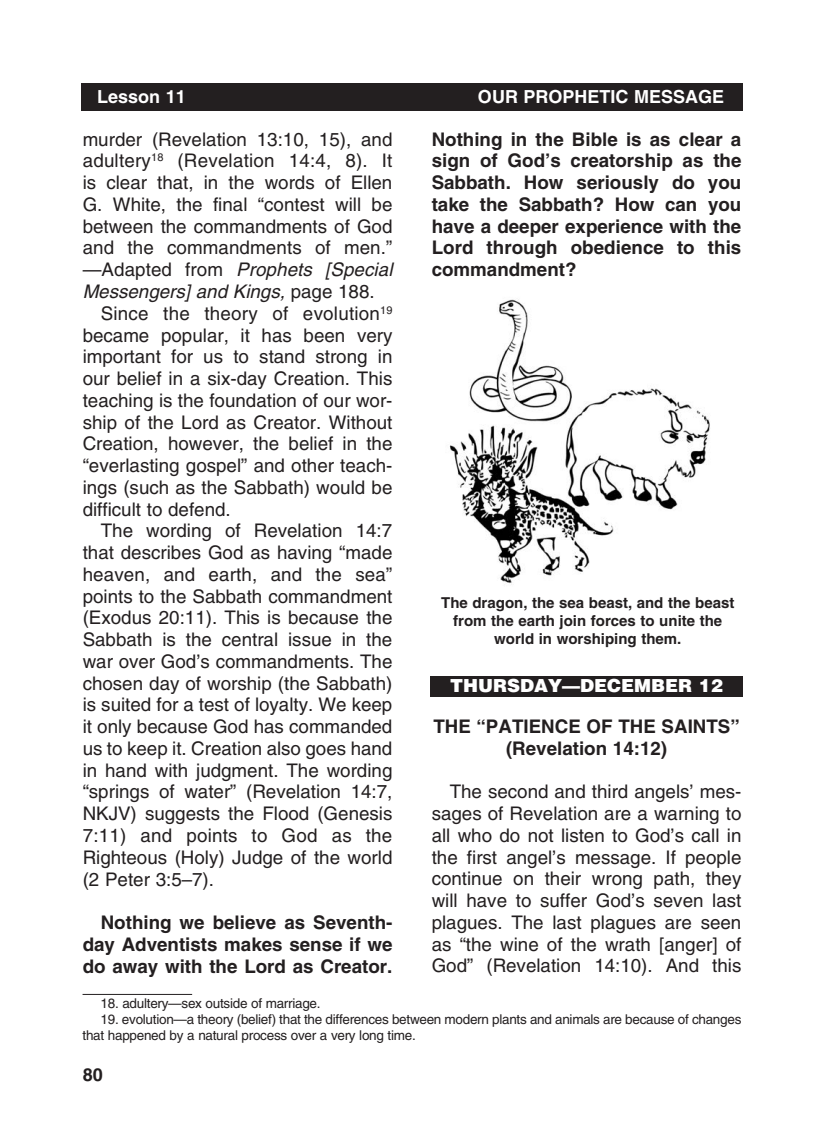
<style>
.page{position:relative;width:824px;height:1148px;background:#fff}
.page>*{position:absolute;margin:0;border:0;box-sizing:border-box;transform-origin:0 0}
._1-Body{font:18.75px/21.8px "Helvetica";color:#231f20;text-align:justify}
._2-Body_bold{font:700 18.75px/21.8px "Helvetica";color:#231f20;text-align:justify}
._5-subheads{font:700 18.75px/21.8px "Helvetica";color:#231f20;text-align:center}
.t1{font:700 18px "Helvetica";color:#fff}
.t2{font:900 18px "Helvetica";color:#fff}
.t3{font:700 18px "Helvetica";color:#231f20}
._8-captions{font:700 15px/18px "Helvetica";color:#231f20;text-align:center}
._7-footnotes{font:13.5px/15.8px "Helvetica";letter-spacing:-.02em;color:#231f20}
.s1{font-style:italic}
</style>
<div class="page">
<div style="left:81px;top:84px;width:661px;height:27px;background:#231f20"></div>
<div style="left:430px;top:676px;width:312px;height:20px;background:#231f20"></div>
<hr style="left:82px;top:994px;width:110px;height:1px;background:#231f20">
<img style="left:449px;top:299px;width:261px;height:285px">
<p class="t1" style="left:97px;top:86px;width:90px">Lesson 11</p>
<p class="t1" style="left:478px;top:86px;width:248px">OUR PROPHETIC MESSAGE</p>
<p class="_1-Body" style="left:83px;top:128px;width:311px">murder (Revelation 13:10, 15), and adultery<sup>18</sup> (Revelation 14:4, 8). It is clear that, in the words of Ellen G. White, the final “contest will be between the commandments of God and the commandments of men.” —Adapted from <span class="s1">Prophets [Special Messengers] and Kings,</span> page 188.</p>
<p class="_1-Body" style="left:83px;top:302px;width:311px;text-indent:18px">Since the theory of evolution<sup>19 </sup>became popular, it has been very important for us to stand strong in our belief in a six-day Creation. This teaching is the foundation of our wor&shy;ship of the Lord as Creator. Without Creation, however, the belief in the “everlasting gospel” and other teach&shy;ings (such as the Sabbath) would be difficult to defend.</p>
<p class="_1-Body" style="left:83px;top:520px;width:311px;text-indent:18px">The wording of Revelation 14:7 that describes God as having “made heaven, and earth, and the sea” points to the Sabbath commandment (Exodus 20:11). This is because the Sabbath is the central issue in the war over God’s commandments. The chosen day of worship (the Sabbath) is suited for a test of loyalty. We keep it only because God has commanded us to keep it. Creation also goes hand in hand with judgment. The wording “springs of water” (Revelation 14:7, NKJV) suggests the Flood (Genesis 7:11) and points to God as the Righteous (Holy) Judge of the world (2 Peter 3:5–7).</p>
<p class="_2-Body_bold" style="left:83px;top:911px;width:311px;text-indent:18px">Nothing we believe as Seventh&shy;day Adventists makes sense if we do away with the Lord as Creator.</p>
<p class="_2-Body_bold" style="left:431px;top:128px;width:311px">Nothing in the Bible is as clear a sign of God’s creatorship as the Sabbath. How seriously do you take the Sabbath? How can you have a deeper experience with the Lord through obedience to this commandment?</p>
<p class="_8-captions" style="left:441px;top:593px;width:295px">The dragon, the sea beast, and the beast from the earth join forces to unite the world in worshiping them.</p>
<p class="t2" style="left:450px;top:674px;width:274px">THURSDAY—DECEMBER 12</p>
<p class="_5-subheads" style="left:433px;top:715px;width:308px">THE “PATIENCE OF THE SAINTS” (Revelation 14:12)</p>
<p class="_1-Body" style="left:431px;top:781px;width:311px;text-indent:18px">The second and third angels’ mes&shy;sages of Revelation are a warning to all who do not listen to God’s call in the first angel’s message. If people continue on their wrong path, they will have to suffer God’s seven last plagues. The last plagues are seen as “the wine of the wrath [anger] of God” (Revelation 14:10). And this</p>
<p class="_7-footnotes" style="left:101px;top:995px;width:219px">18. adultery—sex outside of marriage.</p>
<p class="_7-footnotes" style="left:82px;top:1011px;width:660px;text-indent:18px">19. evolution—a theory (belief) that the differences between modern plants and animals are because of changes that happened by a natural process over a very long time.</p>
<p class="t3" style="left:83px;top:1063px;width:22px">80</p>
</div>
